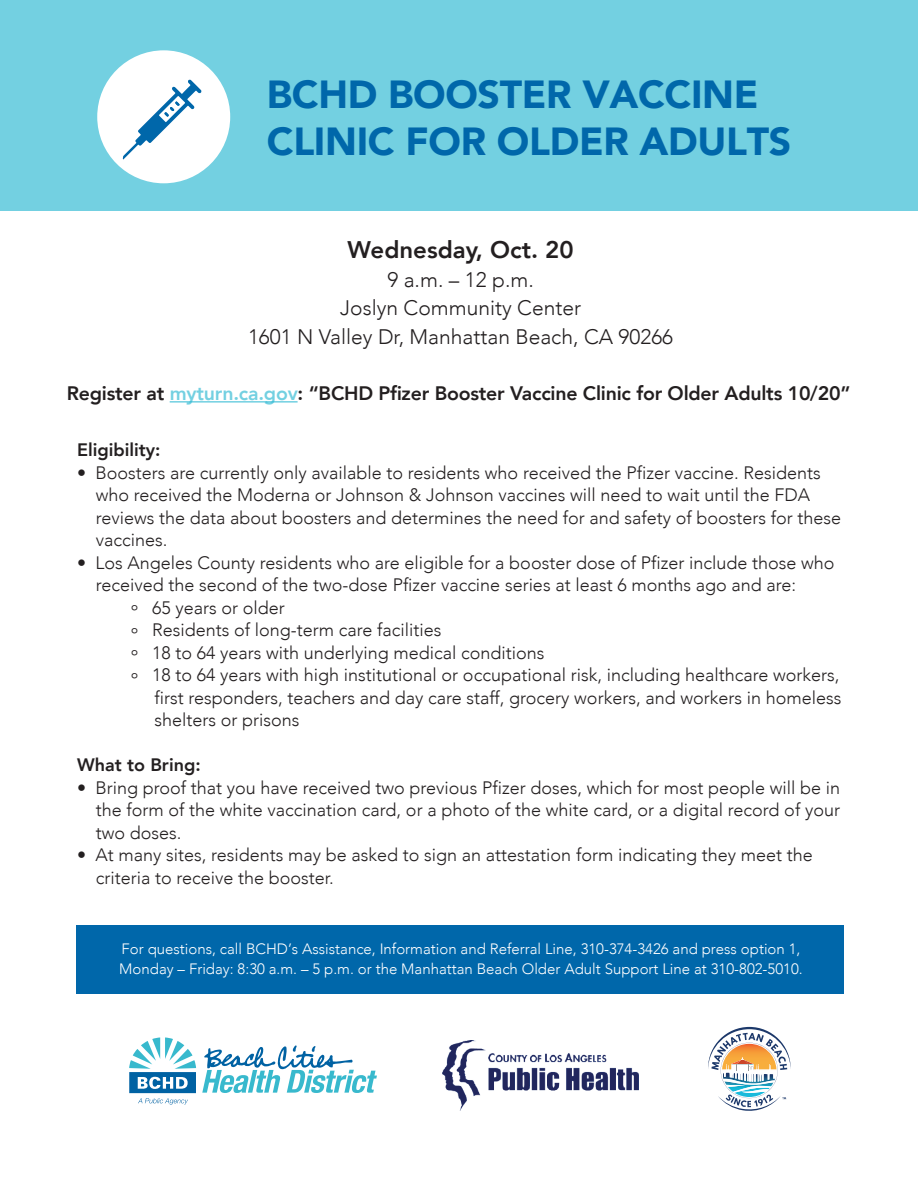
<style>
.page{position:relative;width:918px;height:1188px;background:#fff}
.page>*{position:absolute;margin:0;border:0;box-sizing:border-box;transform-origin:0 0}
.t1{font:900 39.15px/47px "Avenir";letter-spacing:-.01em;color:#0067aa}
.t2{font:800 24px "Avenir";color:#231f20}
.t3{font:300 21px/28.5px "Avenir";color:#231f20;text-align:center}
.t4{font:800 19.5px "Avenir";letter-spacing:-.01em;color:#231f20}
.t5{font:300 18px/22.5px "Avenir";color:#231f20}
.t6{font:800 18px "Avenir";color:#231f20}
.t7{font:300 15px/20.4px "Avenir";color:#fff}
.s1{color:rgb(43 184 210/.66)}
</style>
<div class="page">
<div style="left:0;top:0;width:918px;height:211px;background:#73d0e1"></div>
<div style="left:97px;top:50px;width:133px;height:133px;background:#fff;border-radius:50%"></div>
<svg style="left:123px;top:79px;width:79px;height:81px"></svg>
<hr style="left:170px;top:401px;width:128px;height:1px;background:#2bb8d2">
<div style="left:77px;top:925px;width:767px;height:68px;background:#0067aa"></div>
<svg style="left:708px;top:1027px;width:83px;height:84px"></svg>
<svg style="left:202px;top:1045px;width:175px;height:48px"></svg>
<svg style="left:129px;top:1037px;width:67px;height:68px"></svg>
<img style="left:443px;top:1040px;width:196px;height:70px">
<h1 class="t1" style="left:267px;top:70px;width:526px">BCHD BOOSTER VACCINE<br>CLINIC FOR OLDER ADULTS</h1>
<h2 class="t2" style="left:348px;top:231px;width:228px">Wednesday, Oct. 20</h2>
<p class="t3" style="left:248px;top:265px;width:427px">9 a.m. – 12 p.m.<br>Joslyn Community Center<br>1601 N Valley Dr, Manhattan Beach, CA 90266</p>
<p class="t4" style="left:67px;top:378px;width:785px">Register at <span class="s1">myturn.ca.gov</span>: “BCHD Pfizer Booster Vaccine Clinic for Older Adults 10/20”</p>
<p class="t6" style="left:77px;top:436px;width:85px">Eligibility:</p>
<p class="t5" style="left:96px;top:461px;width:747px;text-indent:-19px">• Boosters are currently only available to residents who received the Pfizer vaccine. Residents who received the Moderna or Johnson &amp; Johnson vaccines will need to wait until the FDA reviews the data about boosters and determines the need for and safety of boosters for these vaccines.</p>
<p class="t5" style="left:77px;top:551px;width:759px">• Los Angeles County residents who are eligible for a booster dose of Pfizer include those who</p>
<p class="t5" style="left:96px;top:574px;width:702px">received the second of the two-dose Pfizer vaccine series at least 6 months ago and are:</p>
<p class="t5" style="left:131px;top:596px;width:155px">º 65 years or older</p>
<p class="t5" style="left:131px;top:619px;width:312px">º Residents of long-term care facilities</p>
<p class="t5" style="left:131px;top:641px;width:415px">º 18 to 64 years with underlying medical conditions</p>
<p class="t5" style="left:131px;top:664px;width:710px">º 18 to 64 years with high institutional or occupational risk, including healthcare workers,</p>
<p class="t5" style="left:154px;top:686px;width:689px">first responders, teachers and day care staff, grocery workers, and workers in homeless</p>
<p class="t5" style="left:154px;top:709px;width:147px">shelters or prisons</p>
<p class="t6" style="left:77px;top:751px;width:125px">What to Bring:</p>
<p class="t5" style="left:96px;top:776px;width:746px;text-align:justify;text-indent:-19px">• Bring proof that you have received two previous Pfizer doses, which for most people will be in the form of the white vaccination card, or a photo of the white card, or a digital record of your two doses.</p>
<p class="t5" style="left:96px;top:844px;width:719px;text-indent:-19px">• At many sites, residents may be asked to sign an attestation form indicating they meet the criteria to receive the booster.</p>
<p class="t7" style="left:119px;top:938px;width:685px">For questions, call BCHD’s Assistance, Information and Referral Line, 310-374-3426 and press option 1,<br>Monday – Friday: 8:30 a.m. – 5 p.m. or the Manhattan Beach Older Adult Support Line at 310-802-5010.</p>
</div>
